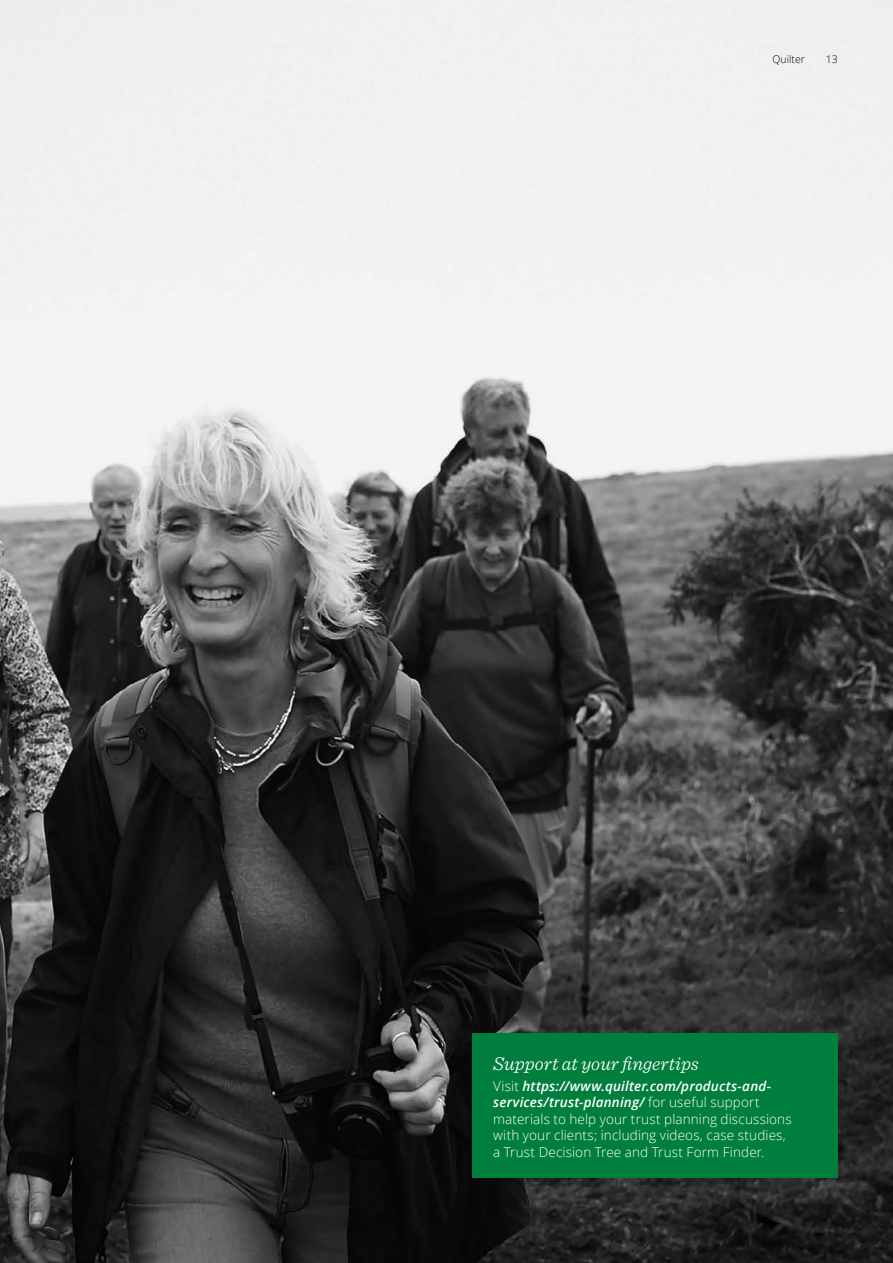
<style>
.page{position:relative;width:893px;height:1263px;background:#fff}
.page>*{position:absolute;margin:0;border:0;box-sizing:border-box;transform-origin:0 0}
.t1{font:italic 300 19.5px "Sentinel";color:#fff}
.t2{font:300 13.5px/16.5px "Open Sans";letter-spacing:.01em;color:#fff}
.t3{font:300 10.5px "Open Sans";color:#000}
.s1{font-weight:600;font-style:italic}
</style>
<div class="page">
<img style="left:0;top:0;width:893px;height:1263px">
<div style="left:472px;top:1033px;width:366px;height:145px;background:#007e3e"></div>
<p class="t3" style="left:773px;top:52px;width:34px">Quilter</p>
<p class="t3" style="left:826px;top:52px;width:13px">13</p>
<h1 class="t1" style="left:493px;top:1049px;width:207px">Support at your fingertips</h1>
<p class="t2" style="left:493px;top:1077px;width:300px">Visit <span class="s1">https://www.quilter.com/products-and&shy;services/trust-planning/</span> for useful support materials to help your trust planning discussions with your clients; including videos, case studies, a Trust Decision Tree and Trust Form Finder.</p>
</div>
